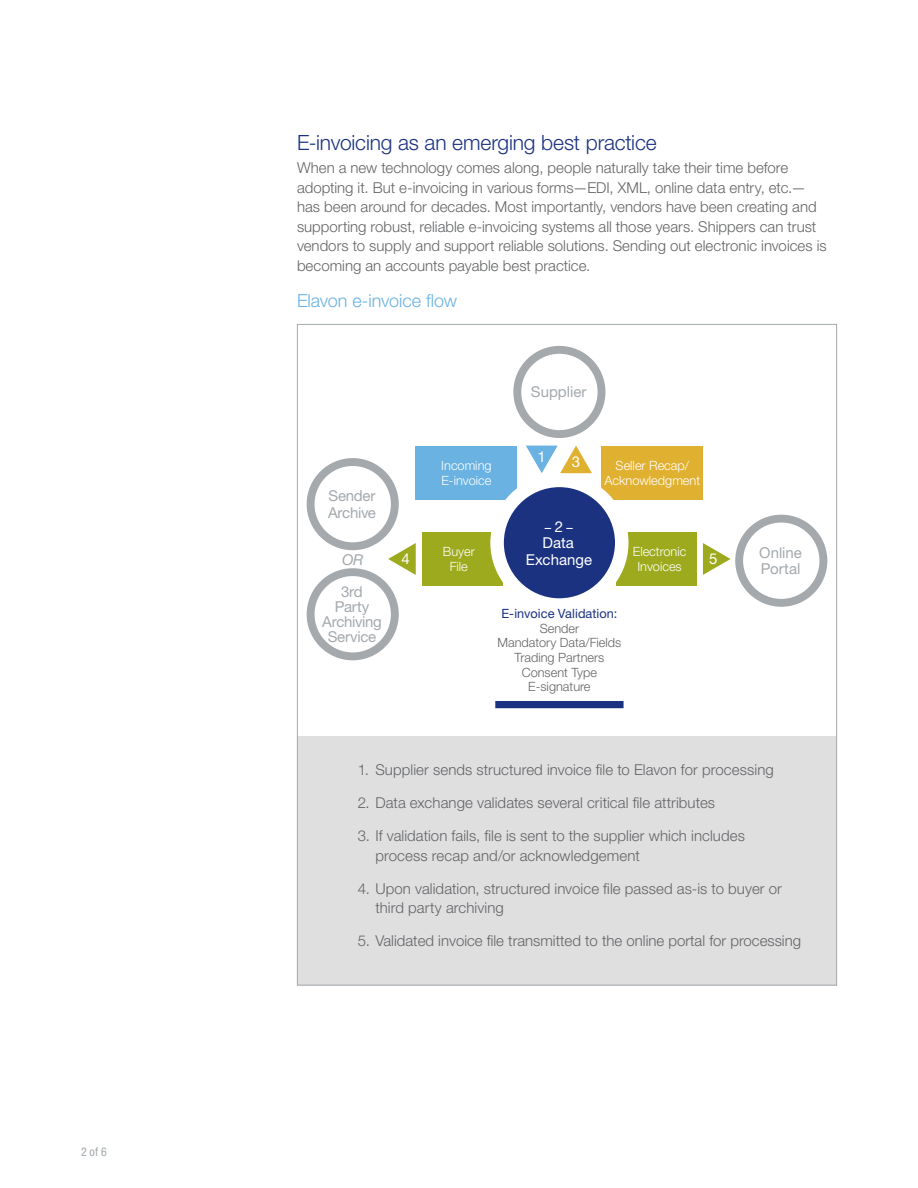
<style>
.page{position:relative;width:918px;height:1188px;background:#fff}
.page>*{position:absolute;margin:0;border:0;box-sizing:border-box;transform-origin:0 0}
.t1{font:300 21px "Helvetica Neue LT Std";letter-spacing:-.01em;color:#1b3281}
.t2{font:300 18px "Helvetica Neue LT Std";letter-spacing:-.005em;color:#6ab2e2}
.t3{font:300 15px/19.5px "Helvetica Neue LT Std";color:#636466}
.t4{font:15px/15px "Helvetica Neue LT Std";letter-spacing:-.015em;color:#a3a9ad}
.t5{font:15px/16.5px "Helvetica Neue LT Std";color:#fff;text-align:center}
.t6{font:italic 15px "Helvetica Neue LT Std";color:#a3a9ad}
.t7{font:300 12.75px/14.7px "Helvetica Neue LT Std";color:#fff;text-align:center}
.t8{font:300 12.75px/14.7px "Helvetica Neue LT Std";color:#636466;text-align:center}
.t9{font:12.75px "Helvetica Neue LT Std";letter-spacing:.005em;color:#1b3281}
.t10{font:12.75px "Helvetica Neue LT Std";color:#fff}
.t11{font:condensed 12px "Helvetica Neue LT Std";color:#a3a9ad}
.s1{font-size:15px}
</style>
<div class="page">
<div style="left:297px;top:736px;width:540px;height:250px;background:#dfdfe0"></div>
<div style="left:416px;top:446px;width:101px;height:54px;background:#6ab2e2"></div>
<div style="left:602px;top:446px;width:101px;height:54px;background:#e0b030"></div>
<svg style="left:526px;top:446px;width:66px;height:27px"></svg>
<div style="left:735px;top:515px;width:92px;height:92px;border:8px solid #a3a9ad;border-radius:50%"></div>
<svg style="left:703px;top:543px;width:28px;height:32px"></svg>
<div style="left:616px;top:532px;width:81px;height:54px;background:#9eaa1e"></div>
<div style="left:513px;top:346px;width:92px;height:92px;border:8px solid #a3a9ad;border-radius:50%"></div>
<div style="left:307px;top:458px;width:92px;height:92px;border:8px solid #a3a9ad;border-radius:50%"></div>
<div style="left:307px;top:568px;width:92px;height:92px;border:8px solid #a3a9ad;border-radius:50%"></div>
<div style="left:422px;top:532px;width:81px;height:54px;background:#9eaa1e"></div>
<svg style="left:388px;top:543px;width:28px;height:32px"></svg>
<div style="left:507px;top:490px;width:105px;height:105px;background:#1b3281;border-radius:50%"></div>
<div style="left:502px;top:485px;width:115px;height:115px;border:10px solid #1b3281;border-radius:50%"></div>
<div style="left:495px;top:701px;width:129px;height:7px;background:#1b3281"></div>
<div style="left:556px;top:569px;width:7px;height:137px;background:#1b3281"></div>
<div style="left:490px;top:474px;width:139px;height:138px;border:14px solid #fff;border-radius:50%"></div>
<div style="left:495px;top:599px;width:129px;height:102px;background:#fff"></div>
<p class="t11" style="left:81px;top:1145px;width:27px">2 of 6</p>
<h1 class="t1" style="left:297px;top:130px;width:361px">E-invoicing as an emerging best practice</h1>
<p class="t3" style="left:297px;top:158px;width:531px">When a new technology comes along, people naturally take their time before adopting it. But e-invoicing in various forms—EDI, XML, online data entry, etc.— has been around for decades. Most importantly, vendors have been creating and supporting robust, reliable e-invoicing systems all those years. Shippers can trust vendors to supply and support reliable solutions. Sending out electronic invoices is becoming an accounts payable best practice.</p>
<p class="t2" style="left:297px;top:289px;width:162px">Elavon e-invoice flow</p>
<p class="t4" style="left:531px;top:384px;width:57px">Supplier</p>
<p class="t4" style="left:328px;top:487px;width:50px;line-height:16.5px">Sender<br>Archive</p>
<p class="t5" style="left:538px;top:448px;width:10px">1</p>
<p class="t5" style="left:572px;top:453px;width:10px">3</p>
<p class="t7" style="left:441px;top:458px;width:52px;text-align:left">Incoming<br>E-invoice</p>
<p class="t7" style="left:605px;top:458px;width:97px">Seller Recap/<br>Acknowledgment</p>
<p class="t6" style="left:342px;top:550px;width:23px">OR</p>
<p class="t7" style="left:443px;top:544px;width:33px">Buyer<br>File</p>
<p class="t5" style="left:401px;top:550px;width:10px">4</p>
<p class="t4" style="left:322px;top:584px;width:61px;text-align:center">3rd<br>Party<br>Archiving<br>Service</p>
<p class="t10" style="left:545px;top:519px;width:30px">– <span class="s1">2</span> –</p>
<p class="t5" style="left:526px;top:534px;width:68px">Data<br>Exchange</p>
<p class="t7" style="left:633px;top:544px;width:55px">Electronic<br>Invoices</p>
<p class="t9" style="left:502px;top:606px;width:117px">E-invoice Validation:</p>
<p class="t8" style="left:497px;top:620px;width:125px">Sender<br>Mandatory Data/Fields<br>Trading Partners<br>Consent Type<br>E-signature</p>
<p class="t5" style="left:709px;top:550px;width:10px">5</p>
<p class="t4" style="left:759px;top:544px;width:44px;line-height:16.5px">Online<br>Portal</p>
<p class="t3" style="left:358px;top:760px;width:418px">1. Supplier sends structured invoice file to Elavon for processing</p>
<p class="t3" style="left:358px;top:793px;width:359px">2. Data exchange validates several critical file attributes</p>
<p class="t3" style="left:375px;top:826px;width:371px;text-indent:-18px">3. If validation fails, file is sent to the supplier which includes process recap and/or acknowledgement</p>
<p class="t3" style="left:375px;top:878px;width:408px;text-indent:-18px">4. Upon validation, structured invoice file passed as-is to buyer or third party archiving</p>
<p class="t3" style="left:358px;top:931px;width:445px">5. Validated invoice file transmitted to the online portal for processing</p>
</div>
